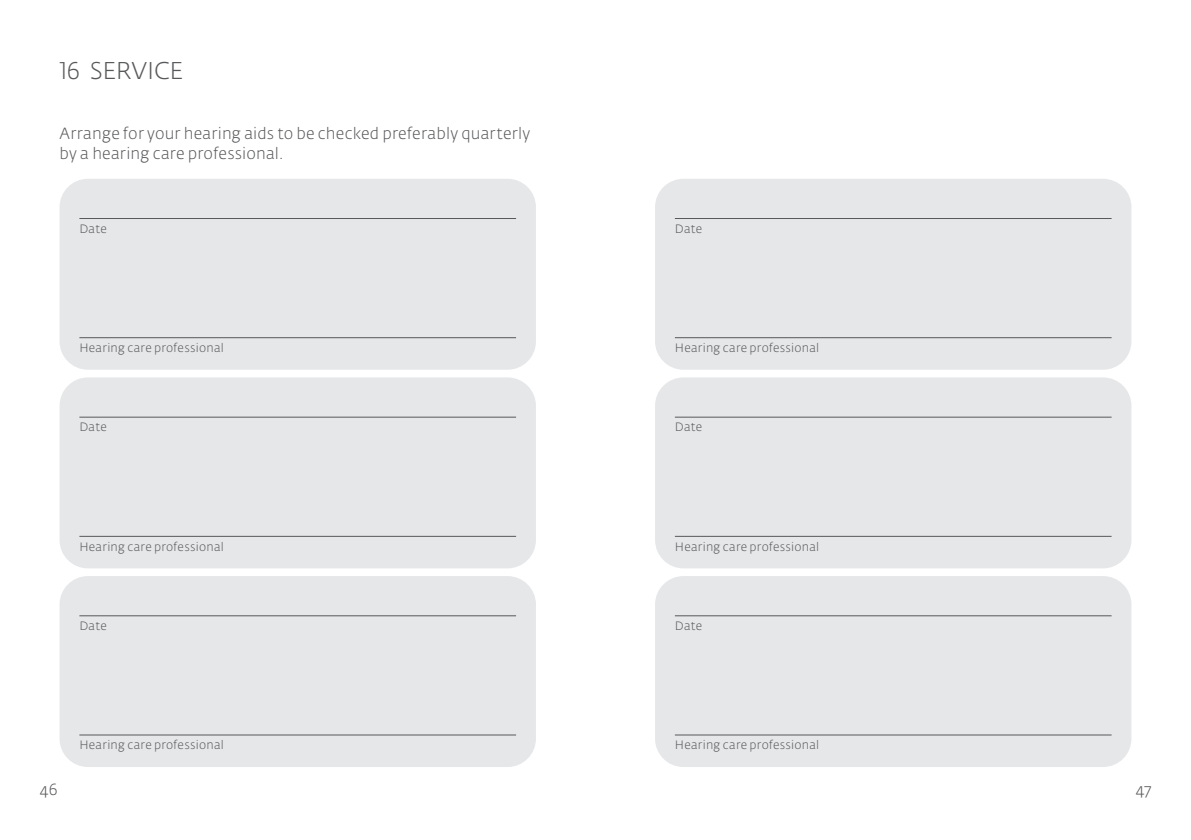
<style>
.page{position:relative;width:1191px;height:840px;background:#fff}
.page>*{position:absolute;margin:0;border:0;box-sizing:border-box;transform-origin:0 0}
.t1{font:300 24px "Fedra Sans Alt Pro";letter-spacing:-.005em;color:#57585a}
.t2{font:300 16px/19.8px "Fedra Sans Alt Pro";letter-spacing:.01em;color:#57585a}
.t3{font:300 12px "Fedra Sans Alt Pro";letter-spacing:.02em;color:#57585a}
</style>
<div class="page">
<div style="left:60px;top:179px;width:476px;height:190px;background:#e6e7e9;border-radius:28px"></div>
<div style="left:60px;top:377px;width:476px;height:191px;background:#e6e7e9;border-radius:28px"></div>
<div style="left:60px;top:575px;width:476px;height:191px;background:#e6e7e9;border-radius:28px"></div>
<hr style="left:79px;top:218px;width:437px;height:1px;background:#57585a">
<hr style="left:79px;top:337px;width:437px;height:1px;background:#57585a">
<hr style="left:79px;top:416px;width:437px;height:1px;background:#57585a">
<hr style="left:79px;top:535px;width:437px;height:1px;background:#57585a">
<hr style="left:79px;top:615px;width:437px;height:1px;background:#57585a">
<hr style="left:79px;top:734px;width:437px;height:1px;background:#57585a">
<div style="left:655px;top:179px;width:476px;height:190px;background:#e6e7e9;border-radius:28px"></div>
<div style="left:655px;top:377px;width:476px;height:191px;background:#e6e7e9;border-radius:28px"></div>
<div style="left:655px;top:575px;width:476px;height:191px;background:#e6e7e9;border-radius:28px"></div>
<hr style="left:675px;top:218px;width:436px;height:1px;background:#57585a">
<hr style="left:675px;top:337px;width:436px;height:1px;background:#57585a">
<hr style="left:675px;top:416px;width:436px;height:1px;background:#57585a">
<hr style="left:675px;top:535px;width:436px;height:1px;background:#57585a">
<hr style="left:675px;top:615px;width:436px;height:1px;background:#57585a">
<hr style="left:675px;top:734px;width:436px;height:1px;background:#57585a">
<h1 class="t1" style="left:60px;top:56px;width:125px">16 SERVICE</h1>
<h2 class="t2" style="left:60px;top:123px;width:472px">Arrange for your hearing aids to be checked preferably quarterly by a hearing care professional.</h2>
<p class="t3" style="left:79px;top:221px;width:29px">Date</p>
<p class="t3" style="left:675px;top:221px;width:29px">Date</p>
<p class="t3" style="left:79px;top:340px;width:146px">Hearing care professional</p>
<p class="t3" style="left:675px;top:340px;width:146px">Hearing care professional</p>
<p class="t3" style="left:79px;top:419px;width:29px">Date</p>
<p class="t3" style="left:675px;top:419px;width:29px">Date</p>
<p class="t3" style="left:79px;top:538px;width:146px">Hearing care professional</p>
<p class="t3" style="left:675px;top:538px;width:146px">Hearing care professional</p>
<p class="t3" style="left:79px;top:618px;width:29px">Date</p>
<p class="t3" style="left:675px;top:618px;width:29px">Date</p>
<p class="t3" style="left:79px;top:737px;width:146px">Hearing care professional</p>
<p class="t3" style="left:675px;top:737px;width:146px">Hearing care professional</p>
<h2 class="t2" style="left:40px;top:778px;width:19px">46</h2>
<h2 class="t2" style="left:1135px;top:778px;width:17px">47</h2>
</div>
